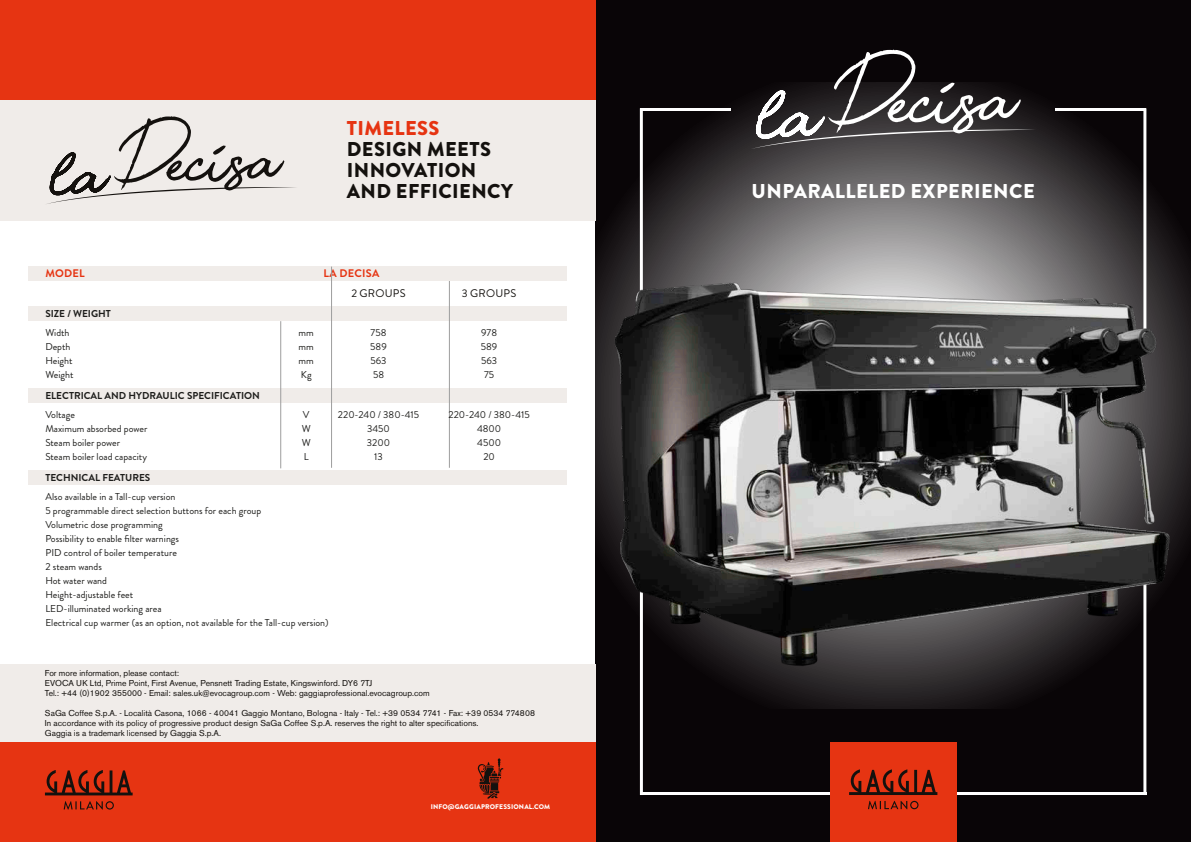
<style>
.page{position:relative;width:1191px;height:842px;background:#fff}
.page>*{position:absolute;margin:0;border:0;box-sizing:border-box;transform-origin:0 0}
.t1{font:900 20px/21px "Brandon Grotesque";letter-spacing:.02em;color:#14110e}
.t2{font:900 20px "Brandon Grotesque";letter-spacing:.02em;color:#fff}
.t3{font:900 20px "Brandon Grotesque";letter-spacing:.02em;color:#e63412}
.t4{font:11.1px "Brandon Grotesque";letter-spacing:.02em;color:#14110e}
.t5{font:700 11px "Brandon Grotesque";letter-spacing:.02em;color:#e63412}
.t6{font:10px/14px "Brandon Grotesque";color:#1d1d1b;text-align:center}
.t7{font:700 10px "Brandon Grotesque";color:#1d1d1b}
.t8{font:8.5px/10px "Akzidenz Grotesk BE";color:#14110e}
.t9{font:900 6.8px "Brandon Grotesque";letter-spacing:.02em;color:#fff}
</style>
<div class="page">
<div style="left:595px;top:0;width:596px;height:842px;background:#090507"></div>
<svg style="left:595px;top:83px;width:576px;height:626px"></svg>
<hr style="left:640px;top:792px;width:506px;height:3px;background:#fff">
<svg style="left:1143px;top:683px;width:3px;height:109px"></svg>
<svg style="left:1143px;top:111px;width:3px;height:123px"></svg>
<hr style="left:640px;top:108px;width:90px;height:3px;background:#fff">
<svg style="left:640px;top:111px;width:3px;height:681px"></svg>
<div style="left:830px;top:742px;width:126px;height:100px;background:#e63412"></div>
<svg style="left:868px;top:801px;width:50px;height:8px"></svg>
<svg style="left:849px;top:769px;width:88px;height:26px"></svg>
<hr style="left:1055px;top:108px;width:91px;height:3px;background:#fff">
<svg style="left:750px;top:50px;width:286px;height:99px"></svg>
<div style="left:0;top:99px;width:595px;height:122px;background:#f0ece9"></div>
<svg style="left:47px;top:116px;width:249px;height:88px"></svg>
<div style="left:0;top:664px;width:595px;height:78px;background:#f0ece9"></div>
<div style="left:28px;top:306px;width:539px;height:14px;background:#f0ece9"></div>
<div style="left:28px;top:388px;width:539px;height:15px;background:#f0ece9"></div>
<div style="left:28px;top:471px;width:539px;height:14px;background:#f0ece9"></div>
<hr style="left:280px;top:321px;width:1px;height:147px;background:#9d9d9d">
<hr style="left:449px;top:280px;width:1px;height:188px;background:#9d9d9d">
<div style="left:28px;top:266px;width:539px;height:15px;background:#f0ece9"></div>
<hr style="left:331px;top:267px;width:1px;height:201px;background:#9d9d9d">
<div style="left:0;top:742px;width:595px;height:100px;background:#e63412"></div>
<svg style="left:478px;top:758px;width:25px;height:41px"></svg>
<svg style="left:64px;top:801px;width:50px;height:8px"></svg>
<svg style="left:45px;top:770px;width:88px;height:25px"></svg>
<div style="left:0;top:0;width:595px;height:99px;background:#e63412"></div>
<img style="left:595px;top:234px;width:596px;height:449px">
<h1 class="t3" style="left:347px;top:114px;width:94px">TIMELESS</h1>
<h1 class="t1" style="left:347px;top:139px;width:167px">DESIGN MEETS<br>INNOVATION<br>AND EFFICIENCY</h1>
<p class="t5" style="left:45px;top:266px;width:41px">MODEL</p>
<p class="t5" style="left:323px;top:266px;width:57px">LA DECISA</p>
<p class="t7" style="left:45px;top:306px;width:67px">SIZE / WEIGHT</p>
<p class="t4" style="left:351px;top:286px;width:56px">2 GROUPS</p>
<p class="t4" style="left:462px;top:286px;width:56px">3 GROUPS</p>
<p class="t6" style="left:45px;top:326px;width:30px;text-align:left">Width<br>Depth<br>Height<br>Weight</p>
<p class="t7" style="left:45px;top:389px;width:216px">ELECTRICAL AND HYDRAULIC SPECIFICATION</p>
<p class="t6" style="left:45px;top:408px;width:104px;text-align:left">Voltage<br>Maximum absorbed power<br>Steam boiler power<br>Steam boiler load capacity</p>
<p class="t7" style="left:45px;top:471px;width:106px">TECHNICAL FEATURES</p>
<p class="t6" style="left:481px;top:326px;width:18px">978<br>589<br>563<br>75</p>
<p class="t6" style="left:370px;top:326px;width:18px;text-align:justify">758<br>589<br>563<br>58</p>
<p class="t6" style="left:299px;top:326px;width:17px;text-align:justify">mm mm mm Kg</p>
<p class="t6" style="left:302px;top:408px;width:11px;text-align:justify">V W W L</p>
<p class="t6" style="left:338px;top:408px;width:83px">220-240 / 380-415<br>3450<br>3200<br>13</p>
<p class="t6" style="left:448px;top:408px;width:83px">220-240 / 380-415<br>4800<br>4500<br>20</p>
<p class="t6" style="left:45px;top:490px;width:285px;text-align:left">Also available in a Tall-cup version<br>5 programmable direct selection buttons for each group<br>Volumetric dose programming<br>Possibility to enable filter warnings<br>PID control of boiler temperature<br>2 steam wands<br>Hot water wand<br>Height-adjustable feet<br>LED-illuminated working area<br>Electrical cup warmer (as an option, not available for the Tall-cup version)</p>
<p class="t8" style="left:45px;top:668px;width:386px">For more information, please contact:<br>EVOCA UK Ltd, Prime Point, First Avenue, Pensnett Trading Estate, Kingswinford. DY6 7TJ<br>Tel.: +44 (0)1902 355000 - Email: sales.uk@evocagroup.com - Web: gaggiaprofessional.evocagroup.com</p>
<p class="t8" style="left:45px;top:708px;width:492px">SaGa Coffee S.p.A. - Località Casona, 1066 - 40041 Gaggio Montano, Bologna - Italy - Tel.: +39 0534 7741 - Fax: +39 0534 774808<br>In accordance with its policy of progressive product design SaGa Coffee S.p.A. reserves the right to alter specifications.<br>Gaggia is a trademark licensed by Gaggia S.p.A.</p>
<p class="t9" style="left:431px;top:802px;width:121px">INFO@GAGGIAPROFESSIONAL.COM</p>
<h1 class="t2" style="left:751px;top:177px;width:284px">UNPARALLELED EXPERIENCE</h1>
</div>
